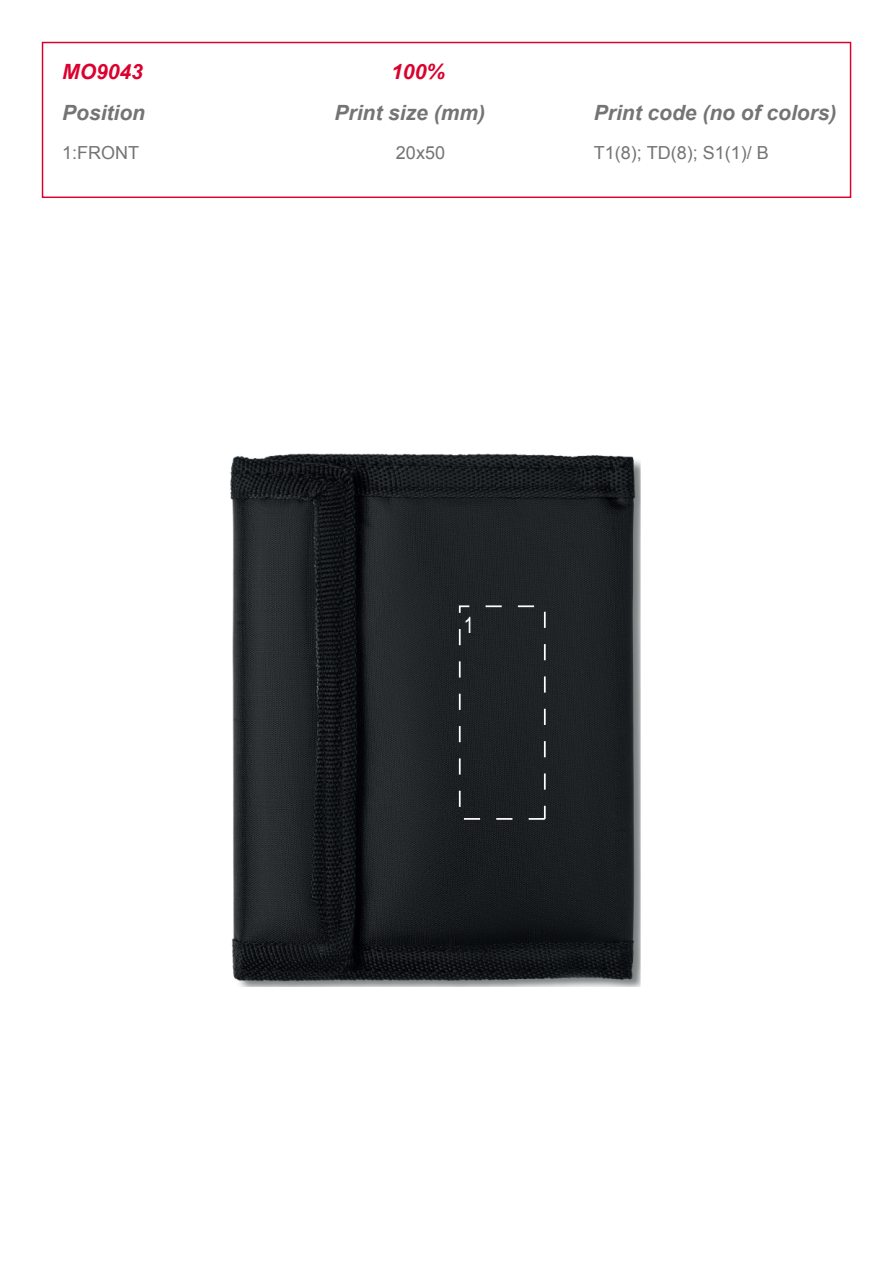
<style>
.page{position:relative;width:893px;height:1263px;background:#fff}
.page>*{position:absolute;margin:0;border:0;box-sizing:border-box;transform-origin:0 0}
.t1{font:22.5px "Arial";color:#fff;scale:.8 1}
.t2{font:italic 700 21px "Arial";color:#747476}
.t3{font:italic 700 21px "Arial";color:#dc002e}
.t4{font:18px "Arial";color:#747476}
</style>
<div class="page">
<div style="left:42px;top:42px;width:809px;height:156px;border:1px solid #dc002e"></div>
<img style="left:230px;top:453px;width:411px;height:534px">
<div style="left:459px;top:605px;width:87px;height:215px;border:2px dashed #fff"></div>
<p class="t3" style="left:62px;top:57px;width:82px">MO9043</p>
<p class="t3" style="left:391px;top:57px;width:55px">100%</p>
<p class="t2" style="left:62px;top:99px;width:84px">Position</p>
<p class="t2" style="left:335px;top:99px;width:152px">Print size (mm)</p>
<p class="t2" style="left:594px;top:99px;width:244px">Print code (no of colors)</p>
<p class="t4" style="left:62px;top:140px;width:79px">1:FRONT</p>
<p class="t4" style="left:396px;top:140px;width:51px">20x50</p>
<p class="t4" style="left:594px;top:140px;width:177px">T1(8); TD(8); S1(1)/ B</p>
<p class="t1" style="left:464px;top:609px;width:14px">1</p>
</div>
